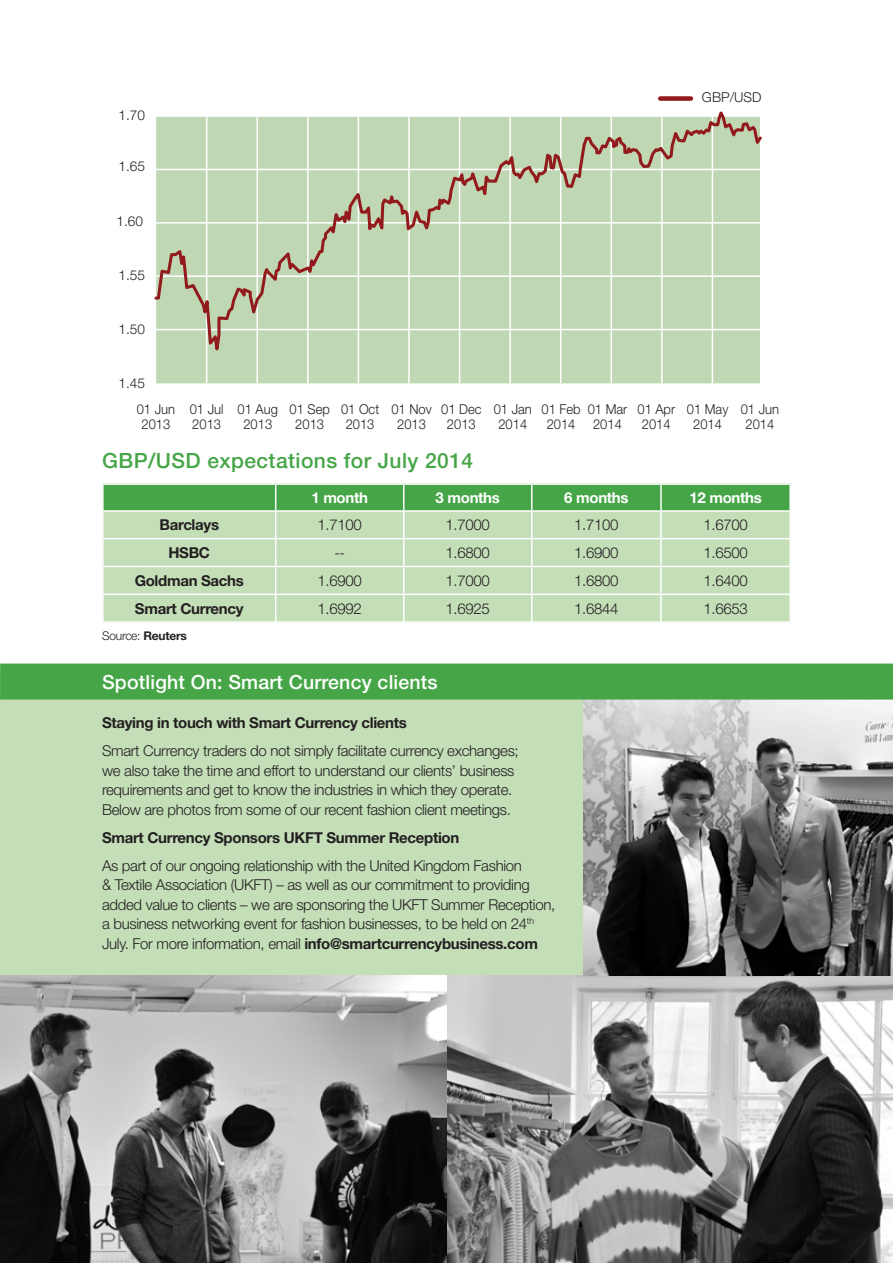
<style>
.page{position:relative;width:893px;height:1263px;background:#fff}
.page>*{position:absolute;margin:0;border:0;box-sizing:border-box;transform-origin:0 0}
.t1{font:500 21px "Helvetica Neue LT Std";letter-spacing:.02em;color:#46a647}
.t2{font:500 19.5px "Helvetica Neue LT Std";letter-spacing:.01em;color:#fff}
.t3{font:300 15px/19.5px "Helvetica Neue LT Std";letter-spacing:-.02em;color:#231f20}
.t4{font:700 15px "Helvetica Neue LT Std";letter-spacing:-.02em;color:#231f20}
.t5{font:700 15px "Helvetica Neue LT Std";letter-spacing:-.02em;color:#fff}
.t6{font:300 13.65px/15.8px "Helvetica Neue LT Std";color:#231f20;text-align:center;scale:.95 1}
.t7{font:300 13.65px "Helvetica Neue LT Std";color:#231f20}
.t8{font:300 12px "Helvetica Neue LT Std";letter-spacing:-.02em;color:#231f20}
.s1{font-weight:700}
</style>
<div class="page">
<div style="left:0;top:675px;width:893px;height:588px;background:#c4deb8"></div>
<div style="left:156px;top:370px;width:604px;height:13px;background:#c0d7b3"></div>
<hr style="left:206px;top:116px;width:1px;height:267px;background:#fff">
<hr style="left:256px;top:116px;width:2px;height:267px;background:#fff">
<hr style="left:307px;top:116px;width:2px;height:267px;background:#fff">
<hr style="left:358px;top:116px;width:1px;height:267px;background:#fff">
<hr style="left:408px;top:116px;width:2px;height:267px;background:#fff">
<hr style="left:459px;top:116px;width:1px;height:267px;background:#fff">
<hr style="left:509px;top:116px;width:2px;height:267px;background:#fff">
<hr style="left:560px;top:116px;width:1px;height:267px;background:#fff">
<hr style="left:610px;top:116px;width:2px;height:267px;background:#fff">
<hr style="left:661px;top:116px;width:2px;height:267px;background:#fff">
<hr style="left:712px;top:116px;width:1px;height:267px;background:#fff">
<div style="left:660px;top:96px;width:31px;height:5px;background:#92191c"></div>
<svg style="left:154px;top:111px;width:608px;height:259px;background:#c3d4b4"></svg>
<img style="left:0;top:975px;width:893px;height:288px">
<img style="left:584px;top:699px;width:309px;height:276px">
<div style="left:0;top:663px;width:893px;height:36px;background:#46a647"></div>
<svg style="left:103px;top:484px;width:687px;height:137px;background:#b0d5a7"></svg>
<hr style="left:661px;top:593px;width:130px;height:2px;background:#fff">
<hr style="left:660px;top:595px;width:2px;height:26px;background:#fff">
<hr style="left:789px;top:595px;width:2px;height:26px;background:#fff">
<p class="t7" style="left:118px;top:107px;width:28px">1.70</p>
<p class="t7" style="left:118px;top:158px;width:28px">1.65</p>
<p class="t7" style="left:117px;top:212px;width:28px">1.60</p>
<p class="t7" style="left:118px;top:267px;width:28px">1.55</p>
<p class="t7" style="left:118px;top:321px;width:28px">1.50</p>
<p class="t7" style="left:118px;top:375px;width:28px">1.45</p>
<p class="t7" style="left:702px;top:89px;width:61px">GBP/USD</p>
<p class="t6" style="left:190px;top:401px;width:37px;text-align:left">01 Jul<br>2013</p>
<p class="t6" style="left:238px;top:401px;width:44px">01 Aug<br>2013</p>
<p class="t6" style="left:290px;top:401px;width:44px">01 Sep<br>2013</p>
<p class="t6" style="left:341px;top:401px;width:42px">01 Oct<br>2013</p>
<p class="t6" style="left:391px;top:401px;width:44px">01 Nov<br>2013</p>
<p class="t6" style="left:441px;top:401px;width:44px">01 Dec<br>2013</p>
<p class="t6" style="left:494px;top:401px;width:42px">01 Jan<br>2014</p>
<p class="t6" style="left:542px;top:401px;width:43px">01 Feb<br>2014</p>
<p class="t6" style="left:588px;top:401px;width:43px">01 Mar<br>2014</p>
<p class="t6" style="left:637px;top:401px;width:41px">01 Apr<br>2014</p>
<p class="t6" style="left:137px;top:401px;width:42px">01 Jun<br>2013</p>
<p class="t6" style="left:687px;top:401px;width:45px">01 May<br>2014</p>
<p class="t6" style="left:741px;top:401px;width:42px">01 Jun<br>2014</p>
<h1 class="t1" style="left:102px;top:448px;width:372px">GBP/USD expectations for July 2014</h1>
<p class="t5" style="left:311px;top:488px;width:58px">1 month</p>
<p class="t5" style="left:436px;top:488px;width:66px">3 months</p>
<p class="t5" style="left:564px;top:488px;width:66px">6 months</p>
<p class="t5" style="left:689px;top:488px;width:74px">12 months</p>
<p class="t4" style="left:159px;top:515px;width:61px">Barclays</p>
<p class="t3" style="left:318px;top:515px;width:46px">1.7100</p>
<p class="t3" style="left:446px;top:515px;width:46px">1.7000</p>
<p class="t3" style="left:574px;top:515px;width:46px">1.7100</p>
<p class="t3" style="left:703px;top:515px;width:46px">1.6700</p>
<p class="t4" style="left:168px;top:543px;width:43px">HSBC</p>
<p class="t3" style="left:334px;top:542px;width:12px">--</p>
<p class="t3" style="left:446px;top:542px;width:46px">1.6800</p>
<p class="t3" style="left:574px;top:542px;width:46px">1.6900</p>
<p class="t3" style="left:703px;top:542px;width:46px">1.6500</p>
<p class="t4" style="left:135px;top:571px;width:111px">Goldman Sachs</p>
<p class="t3" style="left:318px;top:570px;width:46px">1.6900</p>
<p class="t3" style="left:446px;top:570px;width:46px">1.7000</p>
<p class="t3" style="left:574px;top:570px;width:46px">1.6800</p>
<p class="t3" style="left:703px;top:570px;width:46px">1.6400</p>
<p class="t4" style="left:135px;top:599px;width:110px">Smart Currency</p>
<p class="t3" style="left:318px;top:598px;width:46px">1.6992</p>
<p class="t3" style="left:446px;top:598px;width:46px">1.6925</p>
<p class="t3" style="left:574px;top:598px;width:46px">1.6844</p>
<p class="t3" style="left:703px;top:598px;width:46px">1.6653</p>
<p class="t8" style="left:102px;top:628px;width:86px">Source: <span class="s1">Reuters</span></p>
<p class="t7" style="left:107px;top:632px;width:28px">1.19</p>
<h2 class="t2" style="left:102px;top:670px;width:337px">Spotlight On: Smart Currency clients</h2>
<p class="t4" style="left:102px;top:714px;width:306px">Staying in touch with Smart Currency clients</p>
<p class="t3" style="left:102px;top:741px;width:418px">Smart Currency traders do not simply facilitate currency exchanges; we also take the time and effort to understand our clients’ business requirements and get to know the industries in which they operate.<br>Below are photos from some of our recent fashion client meetings.</p>
<p class="t4" style="left:102px;top:828px;width:359px">Smart Currency Sponsors UKFT Summer Reception</p>
<p class="t3" style="left:102px;top:855px;width:455px">As part of our ongoing relationship with the United Kingdom Fashion<br>&amp; Textile Association (UKFT) – as well as our commitment to providing added value to clients – we are sponsoring the UKFT Summer Reception, a business networking event for fashion businesses, to be held on 24<sup>th </sup>July. For more information, email <span class="s1">info@smartcurrencybusiness.com</span></p>
<p class="t7" style="left:107px;top:715px;width:28px">1.16</p>
<p class="t7" style="left:107px;top:743px;width:28px">1.15</p>
<p class="t7" style="left:107px;top:767px;width:28px">1.14</p>
<p class="t6" style="left:190px;top:794px;width:37px;text-align:left">01 Jul<br>2013</p>
<p class="t6" style="left:238px;top:794px;width:44px">01 Aug<br>2013</p>
<p class="t6" style="left:290px;top:794px;width:44px">01 Sep<br>2013</p>
<p class="t6" style="left:341px;top:794px;width:42px">01 Oct<br>2013</p>
<p class="t6" style="left:391px;top:794px;width:44px">01 Nov<br>2013</p>
<p class="t6" style="left:441px;top:794px;width:44px">01 Dec<br>2013</p>
<p class="t6" style="left:137px;top:794px;width:42px">01 Jun<br>2013</p>
<p class="t6" style="left:498px;top:810px;width:32px">2014</p>
</div>
